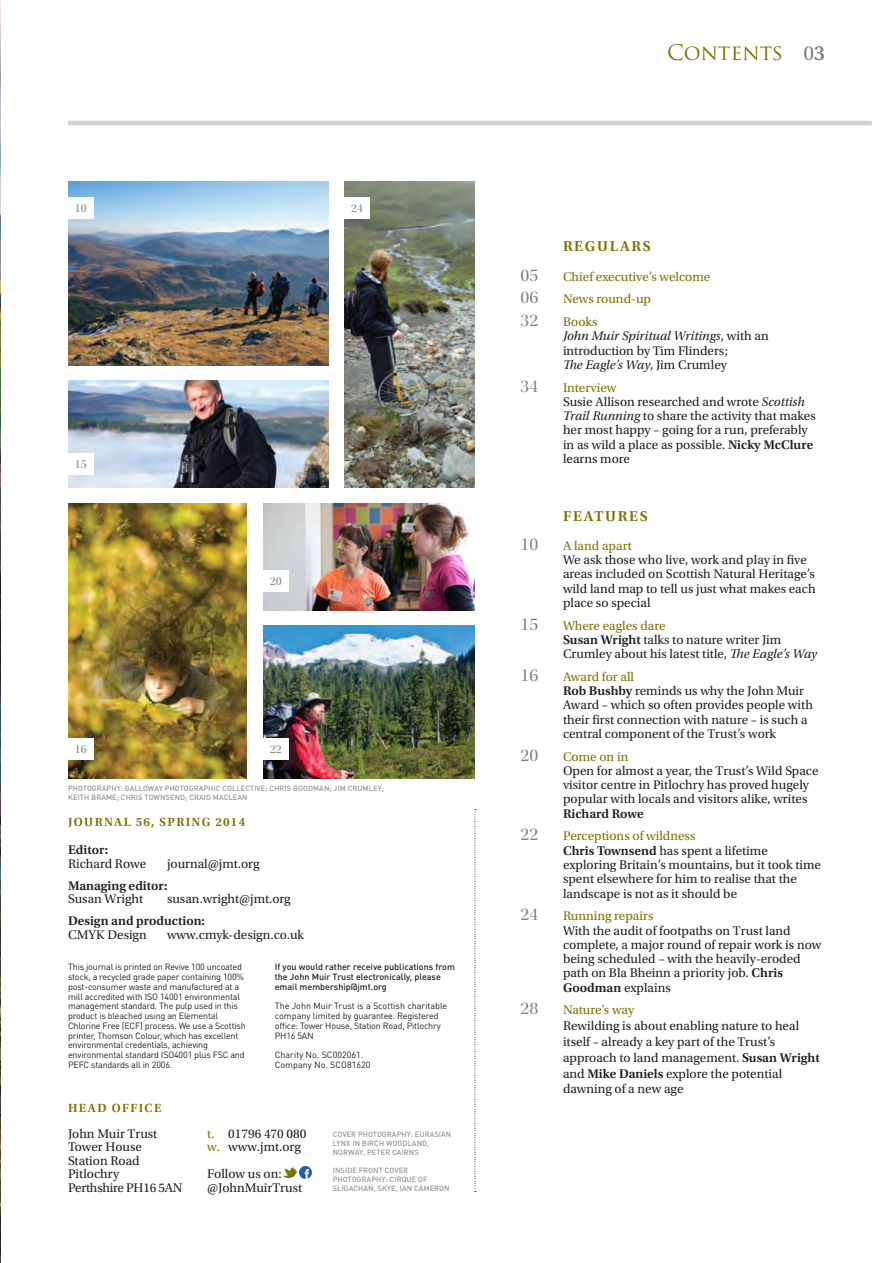
<style>
.page{position:relative;width:893px;height:1263px;background:#fff}
.page>*{position:absolute;margin:0;border:0;box-sizing:border-box;transform-origin:0 0}
.t1{font:21px "Trajan Pro";color:#7b7200}
.t2{font:18px "Utopia Std Disp";color:#808285}
.t3{font:600 15px "Utopia Std";letter-spacing:.11em;color:#7b7200}
.t4{font:13.2px/14.2px "Utopia Std";color:#231f20}
.t5{font:13.2px "Utopia Std";color:#7b7200}
.t6{font:600 13.2px "Utopia Std";color:#231f20}
.t7{font:600 12.45px "Utopia Std";letter-spacing:.11em;color:#7b7200}
.t8{font:12px "Utopia Std Disp";color:#808285}
.t9{font:9px/9.8px "DINOT";letter-spacing:-.02em;color:#231f20}
.t10{font:500 9px/9.8px "DINOT";color:#231f20}
.t11{font:9px/9.8px "DINOT";color:#231f20}
.t12{font:500 7.5px/9px "DINOT";letter-spacing:.01em;color:#939598}
.s1{color:#7b7200}
.s2{font-family:"Utopia Std";font-size:21.3px;color:#808285}
.s3{font-style:italic}
.s4{font-weight:600}
</style>
<div class="page">
<hr style="left:68px;top:121px;width:804px;height:4px;background:#d1d2d4">
<svg style="left:475px;top:809px;width:1px;height:383px"></svg>
<img style="left:0;top:0;width:1px;height:1263px">
<img style="left:68px;top:182px;width:260px;height:184px">
<img style="left:344px;top:182px;width:130px;height:306px">
<img style="left:68px;top:381px;width:260px;height:107px">
<img style="left:263px;top:503px;width:211px;height:107px">
<img style="left:68px;top:503px;width:179px;height:276px">
<img style="left:263px;top:626px;width:212px;height:153px">
<div style="left:68px;top:197px;width:26px;height:21px;background:#fff"></div>
<div style="left:68px;top:453px;width:26px;height:21px;background:#fff"></div>
<div style="left:68px;top:738px;width:26px;height:22px;background:#fff"></div>
<div style="left:263px;top:738px;width:26px;height:22px;background:#fff"></div>
<div style="left:263px;top:570px;width:26px;height:21px;background:#fff"></div>
<div style="left:344px;top:197px;width:26px;height:21px;background:#fff"></div>
<svg style="left:282px;top:1166px;width:30px;height:13px"></svg>
<p class="t8" style="left:75px;top:202px;width:13px">10</p>
<p class="t8" style="left:351px;top:202px;width:13px">24</p>
<p class="t8" style="left:75px;top:458px;width:13px">15</p>
<p class="t8" style="left:270px;top:575px;width:13px">20</p>
<p class="t8" style="left:75px;top:743px;width:13px">16</p>
<p class="t8" style="left:270px;top:743px;width:13px">22</p>
<p class="t12" style="left:68px;top:783px;width:318px">PHOTOGRAPHY: GALLOWAY PHOTOGRAPHIC COLLECTIVE; CHRIS GOODMAN; JIM CRUMLEY;<br>KEITH BRAME; CHRIS TOWNSEND; CRAIG MACLEAN</p>
<p class="t7" style="left:68px;top:814px;width:23px">Journal</p>
<p class="t7" style="left:136px;top:814px;width:111px">56, SPRING 2014</p>
<p class="t6" style="left:68px;top:842px;width:42px">Editor:</p>
<p class="t4" style="left:68px;top:856px;width:80px">Richard Rowe</p>
<p class="t4" style="left:167px;top:856px;width:94px">journal@jmt.org</p>
<p class="t6" style="left:68px;top:878px;width:101px">Managing editor:</p>
<p class="t4" style="left:68px;top:892px;width:77px">Susan Wright</p>
<p class="t4" style="left:167px;top:892px;width:125px">susan.wright@jmt.org</p>
<p class="t6" style="left:68px;top:913px;width:139px">Design and production:</p>
<p class="t4" style="left:68px;top:927px;width:80px">CMYK Design</p>
<p class="t4" style="left:167px;top:927px;width:139px">www.cmyk-design.co.uk</p>
<p class="t9" style="left:68px;top:962px;width:179px">This journal is printed on Revive 100 uncoated stock, a recycled grade paper containing 100% post-consumer waste and manufactured at a mill accredited with ISO 14001 environmental management standard. The pulp used in this product is bleached using an Elemental Chlorine Free (ECF) process. We use a Scottish printer, Thomson Colour, which has excellent environmental credentials, achieving environmental standard ISO4001 plus FSC and PEFC standards all in 2006.</p>
<p class="t10" style="left:275px;top:962px;width:182px">If you would rather receive publications from the John Muir Trust electronically, please email membership@jmt.org</p>
<p class="t9" style="left:275px;top:1001px;width:174px">The John Muir Trust is a Scottish charitable company limited by guarantee. Registered office: Tower House, Station Road, Pitlochry PH16 5AN</p>
<p class="t11" style="left:275px;top:1049px;width:97px">Charity No. SC002061.<br>Company No. SCO81620</p>
<p class="t7" style="left:68px;top:1100px;width:21px">Head</p>
<p class="t7" style="left:112px;top:1100px;width:20px">office</p>
<p class="t4" style="left:68px;top:1127px;width:116px;line-height:13.5px">John Muir Trust<br>Tower House<br>Station Road<br>Pitlochry<br>Perthshire PH16 5AN</p>
<p class="t4" style="left:207px;top:1127px;width:101px;line-height:13.5px"><span class="s1">t.</span> 01796 470 080 <span class="s1">w.</span> www.jmt.org</p>
<p class="t4" style="left:207px;top:1167px;width:96px;line-height:13.5px">Follow us on: @JohnMuirTrust</p>
<p class="t12" style="left:333px;top:1129px;width:11px">Cover</p>
<p class="t12" style="left:358px;top:1129px;width:6px">photography</p>
<p class="t12" style="left:333px;top:1129px;width:120px;text-indent:78px">: EURASIAN<br>LYNX IN BIRCH WOODLAND,<br>NORWAY, PETER CAIRNS</p>
<p class="t12" style="left:333px;top:1165px;width:8px">Inside</p>
<p class="t12" style="left:359px;top:1165px;width:11px">front</p>
<p class="t12" style="left:385px;top:1165px;width:6px">cover</p>
<p class="t12" style="left:333px;top:1174px;width:3px">photography</p>
<p class="t12" style="left:333px;top:1174px;width:118px;text-indent:53px">: CIRQUE OF<br>SLIGACHAN, SKYE, IAN CAMERON</p>
<h1 class="t1" style="left:667px;top:39px;width:159px">CONTENTS <span class="s2">03</span></h1>
<p class="t3" style="left:563px;top:238px;width:89px">REGULARS</p>
<h2 class="t2" style="left:520px;top:265px;width:19px">05</h2>
<p class="t5" style="left:563px;top:269px;width:149px">Chief executive’s welcome</p>
<h2 class="t2" style="left:520px;top:288px;width:19px">06</h2>
<p class="t5" style="left:563px;top:292px;width:90px">News round-up</p>
<h2 class="t2" style="left:520px;top:311px;width:19px">32</h2>
<p class="t4" style="left:563px;top:315px;width:207px"><span class="s1">Books<br></span><span class="s3">John Muir Spiritual Writings</span>, with an introduction by Tim Flinders;<br><span class="s3">The Eagle’s Way</span>, Jim Crumley</p>
<h2 class="t2" style="left:520px;top:376px;width:19px">34</h2>
<p class="t4" style="left:563px;top:380px;width:254px"><span class="s1">Interview<br></span>Susie Allison researched and wrote <span class="s3">Scottish Trail Running</span> to share the activity that makes her most happy – going for a run, preferably in as wild a place as possible. <span class="s4">Nicky McClure </span>learns more</p>
<p class="t3" style="left:563px;top:507px;width:86px">FEATURES</p>
<h2 class="t2" style="left:520px;top:534px;width:19px">10</h2>
<p class="t5" style="left:563px;top:538px;width:70px">A land apart</p>
<p class="t4" style="left:563px;top:553px;width:254px">We ask those who live, work and play in five areas included on Scottish Natural Heritage’s wild land map to tell us just what makes each place so special</p>
<h2 class="t2" style="left:520px;top:614px;width:19px">15</h2>
<p class="t4" style="left:563px;top:618px;width:256px"><span class="s1">Where eagles dare<br></span><span class="s4">Susan Wright</span> talks to nature writer Jim<br>Crumley about his latest title, <span class="s3">The Eagle’s Way</span></p>
<h2 class="t2" style="left:520px;top:665px;width:19px">16</h2>
<p class="t4" style="left:563px;top:670px;width:251px"><span class="s1">Award for all<br></span><span class="s4">Rob Bushby</span> reminds us why the John Muir Award – which so often provides people with their first connection with nature – is such a central component of the Trust’s work</p>
<h2 class="t2" style="left:520px;top:745px;width:19px">20</h2>
<p class="t5" style="left:563px;top:749px;width:67px">Come on in</p>
<p class="t4" style="left:563px;top:764px;width:257px">Open for almost a year, the Trust’s Wild Space visitor centre in Pitlochry has proved hugely popular with locals and visitors alike, writes</p>
<p class="t6" style="left:563px;top:806px;width:82px">Richard Rowe</p>
<h2 class="t2" style="left:520px;top:825px;width:19px">22</h2>
<p class="t4" style="left:563px;top:829px;width:260px"><span class="s1">Perceptions of wildness<br></span><span class="s4">Chris Townsend</span> has spent a lifetime exploring Britain’s mountains, but it took time spent elsewhere for him to realise that the landscape is not as it should be</p>
<h2 class="t2" style="left:520px;top:905px;width:19px">24</h2>
<p class="t5" style="left:563px;top:909px;width:92px">Running repairs</p>
<p class="t4" style="left:563px;top:923px;width:260px">With the audit of footpaths on Trust land complete, a major round of repair work is now being scheduled – with the heavily-eroded path on Bla Bheinn a priority job. <span class="s4">Chris Goodman</span> explains</p>
<h2 class="t2" style="left:520px;top:999px;width:19px">28</h2>
<p class="t5" style="left:563px;top:1003px;width:73px">Nature’s way</p>
<p class="t4" style="left:563px;top:1018px;width:258px;line-height:15.9px">Rewilding is about enabling nature to heal itself – already a key part of the Trust’s approach to land management. <span class="s4">Susan Wright </span>and <span class="s4">Mike Daniels</span> explore the potential dawning of a new age</p>
</div>
